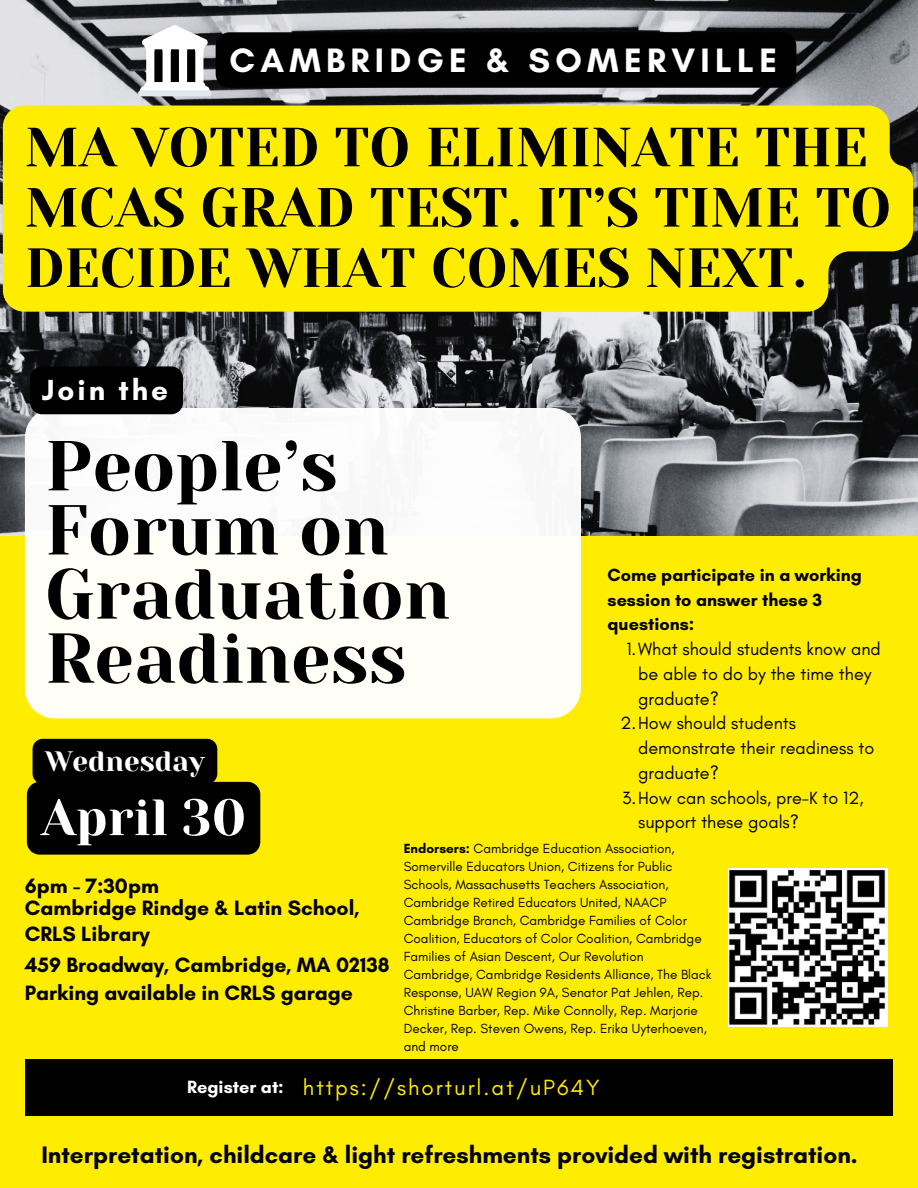
<style>
.page{position:relative;width:918px;height:1188px;background:#ffed00}
.page>*{position:absolute;margin:0;border:0;box-sizing:border-box;transform-origin:0 0}
.t1{font:70.5px/64.2px "Yeseva One";color:#000}
.t2{font:55.05px/60.3px "Yeseva One";color:#000}
.t3{font:50.85px "Yeseva One";color:#fff}
.t4{font:700 34.5px "Glacial Indifference";letter-spacing:.155em;color:#fff}
.t5{font:700 29.7px "Glacial Indifference";letter-spacing:.1em;color:#fff}
.t6{font:27.9px "Yeseva One";color:#fff}
.t7{font:700 24.3px "Glacial Indifference";color:#000}
.t8{font:22.5px "Glacial Indifference";letter-spacing:.09em;color:#ffed00}
.t9{font:700 21.15px/25.8px "Glacial Indifference";color:#000}
.t10{font:700 18.15px "Glacial Indifference";color:#fff}
.t11{font:18px/24.8px "Glacial Indifference";color:#000}
.t12{font:700 18px/24.8px "Glacial Indifference";color:#000}
.t13{font:13.5px/18px "Glacial Indifference";color:#000}
.s1{font-weight:700}
</style>
<div class="page">
<img style="left:0;top:0;width:918px;height:536px">
<div style="left:25px;top:408px;width:556px;height:310px;background:#fffef7;border-radius:30px"></div>
<div style="left:25px;top:1059px;width:867px;height:57px;background:#000"></div>
<div style="left:140px;top:86px;width:70px;height:8px;background:#fff;border-radius:4px"></div>
<div style="left:138px;top:90px;width:74px;height:6px;background:#e1e8ed;border-radius:3px"></div>
<svg style="left:142px;top:25px;width:66px;height:62px;background:#b2b2b3"></svg>
<hr style="left:142px;top:41px;width:66px;height:4px;background:#fff;border-radius:2px">
<img style="left:729px;top:868px;width:158px;height:159px">
<svg style="left:3px;top:106px;width:910px;height:206px"></svg>
<svg style="left:27px;top:739px;width:233px;height:116px;background:#161400"></svg>
<div style="left:216px;top:32px;width:580px;height:56px;background:#000;border-radius:14px"></div>
<div style="left:30px;top:366px;width:153px;height:48px;background:#000"></div>
<p class="t4" style="left:229px;top:39px;width:549px">CAMBRIDGE &amp; SOMERVILLE</p>
<h2 class="t2" style="left:25px;top:118px;width:868px">MA VOTED TO ELIMINATE THE<br>MCAS GRAD TEST. IT’S TIME TO<br>DECIDE WHAT COMES NEXT.</h2>
<p class="t5" style="left:42px;top:372px;width:128px">Join the</p>
<h4 class="t1" style="left:45px;top:434px;width:407px">People’s<br>Forum on<br>Graduation<br>Readiness</h4>
<p class="t12" style="left:608px;top:562px;width:256px">Come participate in a working session to answer these 3 questions:</p>
<p class="t11" style="left:638px;top:636px;width:244px;text-indent:-12px">1.What should students know and be able to do by the time they graduate?</p>
<p class="t11" style="left:638px;top:711px;width:238px;text-indent:-18px">2.How should students demonstrate their readiness to graduate?</p>
<p class="t11" style="left:638px;top:785px;width:227px;text-indent:-16px">3.How can schools, pre-K to 12, support these goals?</p>
<p class="t13" style="left:404px;top:839px;width:309px"><span class="s1">Endorsers:</span> Cambridge Education Association, Somerville Educators Union, Citizens for Public Schools, Massachusetts Teachers Association, Cambridge Retired Educators United, NAACP Cambridge Branch, Cambridge Families of Color Coalition, Educators of Color Coalition, Cambridge Families of Asian Descent, Our Revolution Cambridge, Cambridge Residents Alliance, The Black Response, UAW Region 9A, Senator Pat Jehlen, Rep.<br>Christine Barber, Rep. Mike Connolly, Rep. Marjorie Decker, Rep. Steven Owens, Rep. Erika Uyterhoeven, and more</p>
<h1 class="t6" style="left:45px;top:745px;width:161px">Wednesday</h1>
<h5 class="t3" style="left:41px;top:789px;width:206px">April 30</h5>
<p class="t9" style="left:25px;top:873px;width:136px">6pm - 7:30pm</p>
<p class="t9" style="left:25px;top:895px;width:336px">Cambridge Rindge &amp; Latin School,<br>CRLS Library</p>
<p class="t9" style="left:25px;top:951px;width:366px">459 Broadway, Cambridge, MA 02138</p>
<p class="t9" style="left:25px;top:979px;width:330px">Parking available in CRLS garage</p>
<h3 class="t10" style="left:187px;top:1076px;width:98px">Register at:</h3>
<p class="t8" style="left:303px;top:1074px;width:298px">https://shorturl.at/uP64Y</p>
<h6 class="t7" style="left:41px;top:1140px;width:818px">Interpretation, childcare &amp; light refreshments provided with registration.</h6>
</div>
